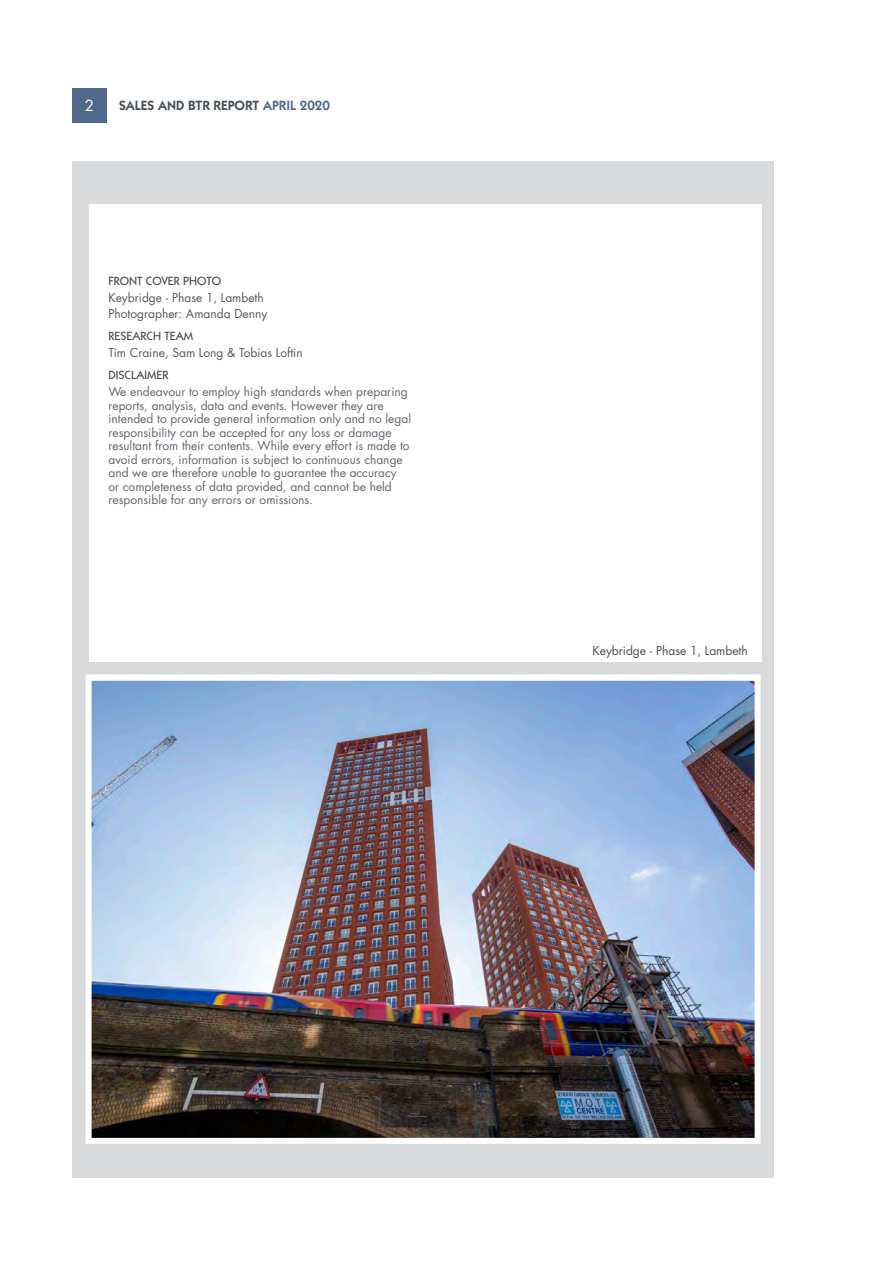
<style>
.page{position:relative;width:893px;height:1263px;background:#fff}
.page>*{position:absolute;margin:0;border:0;box-sizing:border-box;transform-origin:0 0}
.t1{font:15px "Futura Std";color:#fff}
.t2{font:600 13.5px "ITC Kabel Std";color:#474d58}
.Table_text{font:12px/13.5px "Futura Std";color:#64666f}
.Sub_Chapters_TOC{font:12px "Futura Std";color:#57585a}
.Table_text-2{font:500 12px "ITC Kabel Std";color:#474d58}
.Report_Para__3clm{font:12px "Futura Std";color:#474d58}
.s1{color:#4f688b}
</style>
<div class="page">
<div style="left:72px;top:162px;width:702px;height:1016px;background:#d9dadc"></div>
<img style="left:93px;top:681px;width:661px;height:456px">
<div style="left:86px;top:674px;width:675px;height:470px;border:6px solid #fff"></div>
<div style="left:72px;top:88px;width:34px;height:34px;background:#4f688b"></div>
<div style="left:89px;top:204px;width:672px;height:458px;background:#fff"></div>
<p class="t1" style="left:85px;top:96px;width:11px">2</p>
<p class="t2" style="left:119px;top:97px;width:212px">SALES AND BTR REPORT <span class="s1">APRIL 2020</span></p>
<p class="Table_text-2" style="left:108px;top:274px;width:114px">FRONT COVER PHOTO</p>
<p class="Sub_Chapters_TOC" style="left:108px;top:289px;width:157px">Keybridge - Phase 1, Lambeth</p>
<p class="Sub_Chapters_TOC" style="left:108px;top:306px;width:160px">Photographer: Amanda Denny</p>
<p class="Table_text-2" style="left:108px;top:329px;width:86px">RESEARCH TEAM</p>
<p class="Sub_Chapters_TOC" style="left:108px;top:345px;width:196px">Tim Craine, Sam Long &amp; Tobias Loftin</p>
<p class="Table_text-2" style="left:108px;top:367px;width:61px">DISCLAIMER</p>
<p class="Table_text" style="left:108px;top:385px;width:304px">We endeavour to employ high standards when preparing reports, analysis, data and events. However they are intended to provide general information only and no legal responsibility can be accepted for any loss or damage resultant from their contents. While every effort is made to avoid errors, information is subject to continuous change and we are therefore unable to guarantee the accuracy<br>or completeness of data provided, and cannot be held responsible for any errors or omissions.</p>
<p class="Report_Para__3clm" style="left:592px;top:643px;width:157px">Keybridge - Phase 1, Lambeth</p>
</div>
